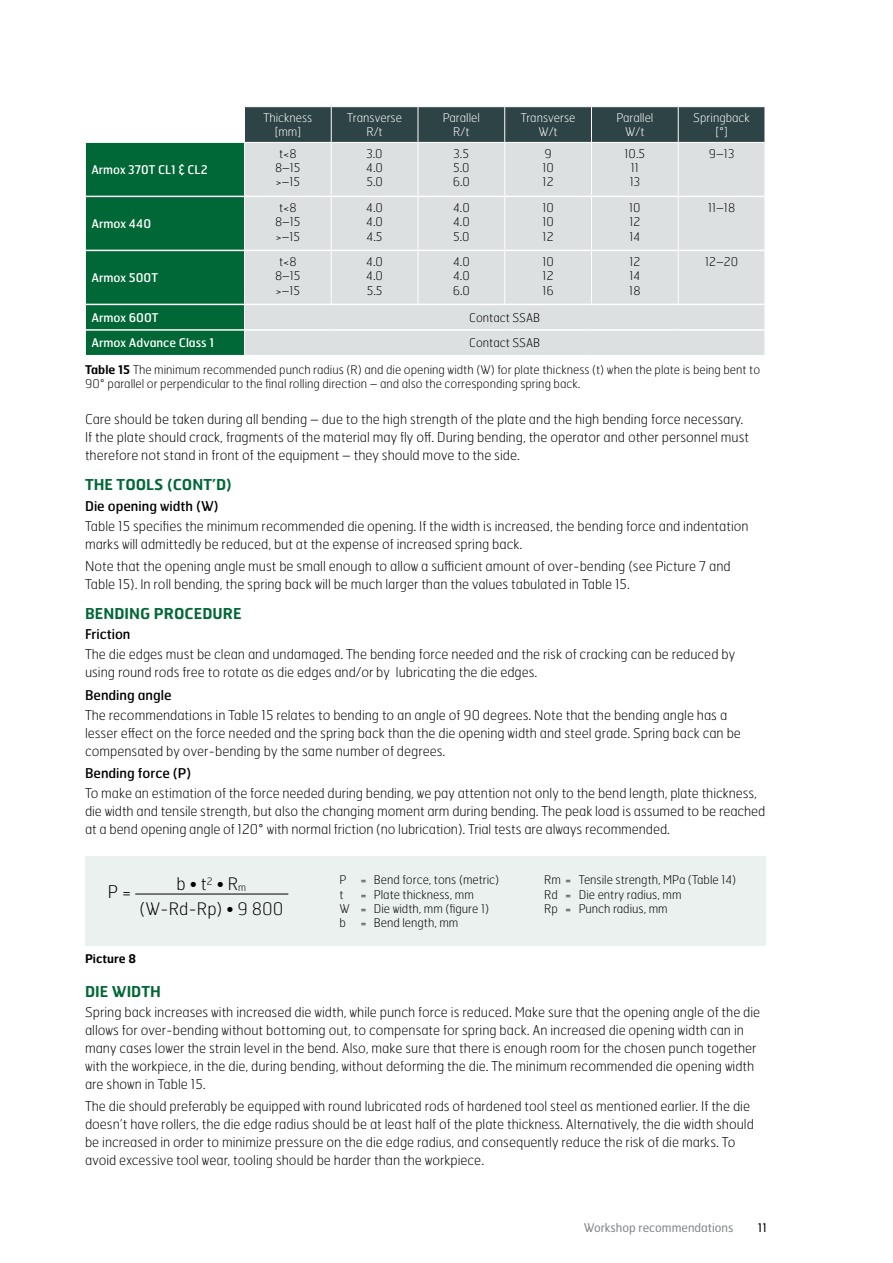
<style>
.page{position:relative;width:893px;height:1263px;background:#fff}
.page>*{position:absolute;margin:0;border:0;box-sizing:border-box;transform-origin:0 0}
.Body{font:100 17.55px "Hermes FB";color:#000}
.Body-2{font:100 17.25px "Hermes FB";color:#000}
.Mellanrubrik{font:600 15px "Hermes FB";color:#006737}
.Body-3{font:100 13.5px/18px "Hermes FB";color:#000}
.mellanrubrik_grå{font:13.5px "Hermes FB";color:#000}
.bildtext{font:100 12px "Hermes FB";color:#000}
.Body-4{font:100 12px/14.4px "Hermes FB";color:#000}
.bildtext-2{font:100 12px/14.4px "Hermes FB";color:#fff;text-align:center}
.t1{font:12px "Hermes FB";color:#fff}
.t2{font:12px "Hermes FB";color:#808285}
.Body-5{font:600 12px "Hermes FB";color:#000}
.t3{font:12px "Hermes FB";color:#000}
.s1{font-weight:600}
.s2{font-size:10.05px}
</style>
<div class="page">
<div style="left:85px;top:856px;width:680px;height:90px;background:#ebf1ef"></div>
<hr style="left:135px;top:894px;width:153px;height:1px;background:#000">
<svg style="left:85px;top:107px;width:680px;height:248px;background:#a1b9b1"></svg>
<hr style="left:244px;top:329px;width:87px;height:2px;background:#fff">
<hr style="left:331px;top:329px;width:87px;height:2px;background:#fff">
<hr style="left:418px;top:329px;width:87px;height:2px;background:#fff">
<hr style="left:505px;top:329px;width:86px;height:2px;background:#fff">
<hr style="left:591px;top:329px;width:87px;height:2px;background:#fff">
<hr style="left:678px;top:329px;width:87px;height:2px;background:#fff">
<p class="t1" style="left:91px;top:162px;width:118px">Armox 370T CL1 &amp; CL2</p>
<p class="t1" style="left:91px;top:216px;width:61px">Armox 440</p>
<p class="t1" style="left:91px;top:270px;width:68px">Armox 500T</p>
<p class="bildtext-2" style="left:263px;top:110px;width:51px">Thickness</p>
<p class="bildtext-2" style="left:275px;top:125px;width:28px">[mm]</p>
<p class="bildtext-2" style="left:347px;top:110px;width:56px">Transverse<br>R/t</p>
<p class="bildtext-2" style="left:443px;top:110px;width:39px">Parallel</p>
<p class="bildtext-2" style="left:453px;top:125px;width:18px">R/t</p>
<p class="bildtext-2" style="left:521px;top:110px;width:56px">Transverse<br>W/t</p>
<p class="bildtext-2" style="left:616px;top:110px;width:39px">Parallel</p>
<p class="bildtext-2" style="left:625px;top:125px;width:21px">W/t</p>
<p class="bildtext-2" style="left:693px;top:110px;width:58px">Springback</p>
<p class="bildtext-2" style="left:715px;top:125px;width:14px">[°]</p>
<p class="bildtext" style="left:279px;top:146px;width:19px">t&lt;8</p>
<p class="bildtext" style="left:275px;top:160px;width:27px">8–15</p>
<p class="bildtext" style="left:276px;top:175px;width:26px">&gt;–15</p>
<p class="bildtext" style="left:366px;top:146px;width:18px">3.0</p>
<p class="bildtext" style="left:366px;top:160px;width:18px">4.0</p>
<p class="bildtext" style="left:366px;top:175px;width:18px">5.0</p>
<p class="bildtext" style="left:454px;top:146px;width:17px">3.5</p>
<p class="bildtext" style="left:453px;top:160px;width:18px">5.0</p>
<p class="bildtext" style="left:453px;top:175px;width:19px">6.0</p>
<p class="bildtext" style="left:544px;top:146px;width:9px">9</p>
<p class="Body-4" style="left:542px;top:160px;width:13px">10</p>
<p class="Body-4" style="left:543px;top:175px;width:13px">12</p>
<p class="bildtext" style="left:625px;top:146px;width:22px">10.5</p>
<p class="Body-4" style="left:631px;top:160px;width:10px">11</p>
<p class="Body-4" style="left:630px;top:175px;width:12px">13</p>
<p class="bildtext" style="left:709px;top:146px;width:27px">9–13</p>
<p class="bildtext" style="left:279px;top:200px;width:19px">t&lt;8</p>
<p class="bildtext" style="left:275px;top:214px;width:27px">8–15</p>
<p class="bildtext" style="left:276px;top:229px;width:26px">&gt;–15</p>
<p class="bildtext" style="left:366px;top:200px;width:18px">4.0</p>
<p class="bildtext" style="left:366px;top:214px;width:18px">4.0</p>
<p class="bildtext" style="left:367px;top:229px;width:17px">4.5</p>
<p class="bildtext" style="left:453px;top:200px;width:18px">4.0</p>
<p class="bildtext" style="left:453px;top:214px;width:18px">4.0</p>
<p class="bildtext" style="left:453px;top:229px;width:18px">5.0</p>
<p class="bildtext" style="left:542px;top:200px;width:13px">10</p>
<p class="Body-4" style="left:542px;top:214px;width:13px">10</p>
<p class="Body-4" style="left:543px;top:229px;width:13px">12</p>
<p class="Body-4" style="left:629px;top:200px;width:13px">10</p>
<p class="Body-4" style="left:629px;top:214px;width:13px">12</p>
<p class="Body-4" style="left:629px;top:229px;width:12px">14</p>
<p class="bildtext" style="left:708px;top:200px;width:29px">11–18</p>
<p class="bildtext" style="left:279px;top:254px;width:19px">t&lt;8</p>
<p class="bildtext" style="left:275px;top:268px;width:27px">8–15</p>
<p class="bildtext" style="left:276px;top:283px;width:26px">&gt;–15</p>
<p class="bildtext" style="left:366px;top:254px;width:18px">4.0</p>
<p class="bildtext" style="left:366px;top:268px;width:18px">4.0</p>
<p class="bildtext" style="left:367px;top:283px;width:17px">5.5</p>
<p class="bildtext" style="left:453px;top:254px;width:18px">4.0</p>
<p class="bildtext" style="left:453px;top:268px;width:18px">4.0</p>
<p class="bildtext" style="left:453px;top:283px;width:19px">6.0</p>
<p class="bildtext" style="left:542px;top:254px;width:13px">10</p>
<p class="Body-4" style="left:543px;top:268px;width:13px">12</p>
<p class="Body-4" style="left:542px;top:283px;width:13px">16</p>
<p class="Body-4" style="left:629px;top:254px;width:13px">12</p>
<p class="Body-4" style="left:629px;top:268px;width:12px">14</p>
<p class="Body-4" style="left:629px;top:283px;width:13px">18</p>
<p class="bildtext" style="left:705px;top:254px;width:35px">12–20</p>
<p class="t1" style="left:91px;top:310px;width:69px">Armox 600T</p>
<p class="bildtext" style="left:469px;top:310px;width:73px">Contact SSAB</p>
<p class="t1" style="left:91px;top:335px;width:124px">Armox Advance Class 1</p>
<p class="bildtext" style="left:469px;top:335px;width:73px">Contact SSAB</p>
<p class="Body-4" style="left:85px;top:362px;width:677px"><span class="s1">Table 15</span> The minimum recommended punch radius (R) and die opening width (W) for plate thickness (t) when the plate is being bent to<br>90° parallel or perpendicular to the final rolling direction – and also the corresponding spring back.</p>
<p class="Body-3" style="left:85px;top:410px;width:666px">Care should be taken during all bending – due to the high strength of the plate and the high bending force necessary.<br>If the plate should crack, fragments of the material may fly off. During bending, the operator and other personnel must therefore not stand in front of the equipment – they should move to the side.</p>
<p class="Mellanrubrik" style="left:85px;top:475px;width:148px">THE TOOLS (CONT’D)</p>
<p class="mellanrubrik_grå" style="left:85px;top:497px;width:135px">Die opening width (W)</p>
<p class="Body-3" style="left:85px;top:516px;width:665px">Table 15 specifies the minimum recommended die opening. If the width is increased, the bending force and indentation marks will admittedly be reduced, but at the expense of increased spring back.</p>
<p class="Body-3" style="left:85px;top:557px;width:647px">Note that the opening angle must be small enough to allow a sufficient amount of over-bending (see Picture 7 and<br>Table 15). In roll bending, the spring back will be much larger than the values tabulated in Table 15.</p>
<p class="Mellanrubrik" style="left:85px;top:604px;width:158px">BENDING PROCEDURE</p>
<p class="mellanrubrik_grå" style="left:85px;top:626px;width:47px">Friction</p>
<p class="Body-3" style="left:85px;top:645px;width:652px">The die edges must be clean and undamaged. The bending force needed and the risk of cracking can be reduced by using round rods free to rotate as die edges and/or by lubricating the die edges.</p>
<p class="mellanrubrik_grå" style="left:85px;top:686px;width:88px">Bending angle</p>
<p class="Body-3" style="left:85px;top:705px;width:657px">The recommendations in Table 15 relates to bending to an angle of 90 degrees. Note that the bending angle has a lesser effect on the force needed and the spring back than the die opening width and steel grade. Spring back can be compensated by over-bending by the same number of degrees.</p>
<p class="mellanrubrik_grå" style="left:85px;top:764px;width:108px">Bending force (P)</p>
<p class="Body-3" style="left:85px;top:784px;width:682px">To make an estimation of the force needed during bending, we pay attention not only to the bend length, plate thickness, die width and tensile strength, but also the changing moment arm during bending. The peak load is assumed to be reached at a bend opening angle of 120° with normal friction (no lubrication). Trial tests are always recommended.</p>
<p class="Body" style="left:108px;top:880px;width:25px">P =</p>
<p class="Body-2" style="left:177px;top:873px;width:71px">b • t<sup>2</sup> • R<span class="s2">m</span></p>
<p class="Body-2" style="left:140px;top:898px;width:145px">(W-Rd-Rp) • 9 800</p>
<p class="Body-5" style="left:85px;top:951px;width:53px">Picture 8</p>
<p class="bildtext" style="left:339px;top:872px;width:161px">P = Bend force, tons (metric)</p>
<p class="bildtext" style="left:339px;top:887px;width:6px">t</p>
<p class="bildtext" style="left:360px;top:887px;width:115px">= Plate thickness, mm</p>
<p class="bildtext" style="left:339px;top:901px;width:151px">W = Die width, mm (figure 1)</p>
<p class="bildtext" style="left:339px;top:915px;width:121px">b = Bend length, mm</p>
<p class="bildtext" style="left:544px;top:872px;width:194px">Rm = Tensile strength, MPa (Table 14)</p>
<p class="bildtext" style="left:544px;top:887px;width:139px">Rd = Die entry radius, mm</p>
<p class="bildtext" style="left:544px;top:901px;width:125px">Rp = Punch radius, mm</p>
<p class="Mellanrubrik" style="left:85px;top:981px;width:77px">DIE WIDTH</p>
<p class="Body-3" style="left:85px;top:1002px;width:677px">Spring back increases with increased die width, while punch force is reduced. Make sure that the opening angle of the die allows for over-bending without bottoming out, to compensate for spring back. An increased die opening width can in many cases lower the strain level in the bend. Also, make sure that there is enough room for the chosen punch together with the workpiece, in the die, during bending, without deforming the die. The minimum recommended die opening width are shown in Table 15.</p>
<p class="Body-3" style="left:85px;top:1097px;width:670px">The die should preferably be equipped with round lubricated rods of hardened tool steel as mentioned earlier. If the die doesn’t have rollers, the die edge radius should be at least half of the plate thickness. Alternatively, the die width should be increased in order to minimize pressure on the die edge radius, and consequently reduce the risk of die marks. To avoid excessive tool wear, tooling should be harder than the workpiece.</p>
<p class="t2" style="left:584px;top:1220px;width:151px">Workshop recommendations</p>
<p class="t3" style="left:758px;top:1220px;width:10px">11</p>
</div>
